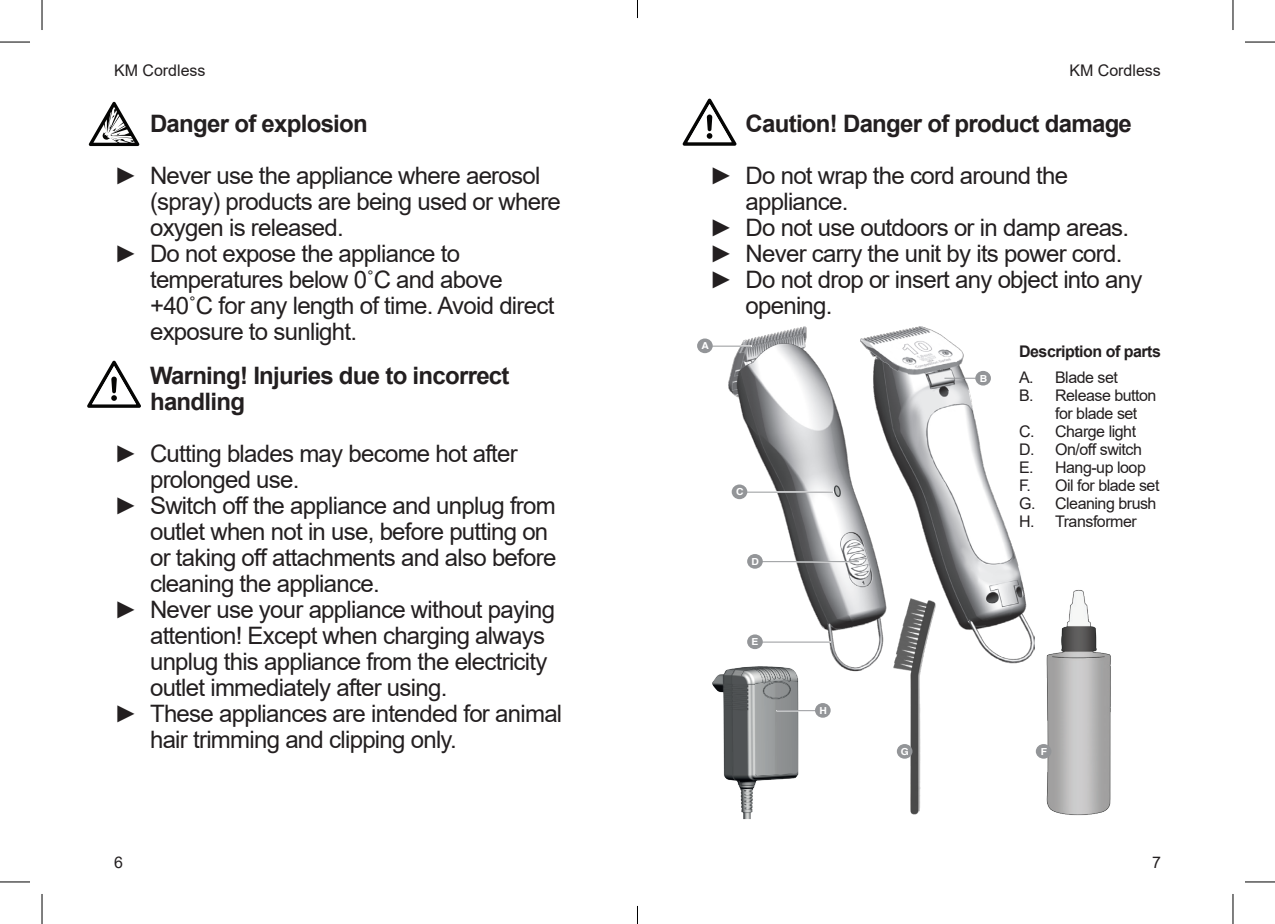
<style>
.page{position:relative;width:1275px;height:924px;background:#fff}
.page>*{position:absolute;margin:0;border:0;box-sizing:border-box;transform-origin:0 0}
.t1{font:24px "Arial";letter-spacing:-.03em;color:#231f20}
.t2{font:700 24px/26px "Arial";letter-spacing:-.03em;color:#231f20}
.t3{font:16px "Arial";letter-spacing:-.03em;color:#231f20}
.t4{font:16px "Arial";color:#231f20}
.t5{font:700 16px "Arial";letter-spacing:-.03em;color:#231f20}
.t6{font:700 9.6px "Helvetica";color:#fff;scale:1.07 1}
</style>
<div class="page">
<img style="left:896px;top:719px;width:25px;height:96px">
<svg style="left:89px;top:102px;width:50px;height:44px"></svg>
<svg style="left:87px;top:360px;width:54px;height:47px"></svg>
<svg style="left:682px;top:99px;width:54px;height:47px"></svg>
<img style="left:1041px;top:590px;width:70px;height:226px">
<img style="left:728px;top:326px;width:132px;height:393px">
<img style="left:860px;top:326px;width:174px;height:393px">
<img style="left:712px;top:665px;width:86px;height:153px">
<hr style="left:704px;top:345px;width:47px;height:2px;background:#fff">
<hr style="left:705px;top:345px;width:46px;height:1px;background:#939598">
<hr style="left:754px;top:560px;width:105px;height:2px;background:#fff">
<hr style="left:755px;top:561px;width:104px;height:1px;background:#939598">
<hr style="left:754px;top:640px;width:77px;height:2px;background:#fff">
<hr style="left:755px;top:641px;width:75px;height:1px;background:#939598">
<div style="left:697px;top:338px;width:15px;height:15px;background:#939598;border-radius:50%"></div>
<div style="left:747px;top:553px;width:16px;height:15px;background:#939598;border-radius:50%"></div>
<hr style="left:739px;top:491px;width:94px;height:2px;background:#fff">
<hr style="left:740px;top:491px;width:93px;height:1px;background:#939598">
<div style="left:731px;top:484px;width:16px;height:15px;background:#939598;border-radius:50%"></div>
<div style="left:747px;top:634px;width:16px;height:14px;background:#939598;border-radius:50%"></div>
<div style="left:1035px;top:743px;width:16px;height:15px;background:#939598;border-radius:50%"></div>
<div style="left:897px;top:743px;width:15px;height:15px;background:#939598;border-radius:50%"></div>
<hr style="left:944px;top:378px;width:34px;height:1px;background:#939598">
<div style="left:975px;top:371px;width:16px;height:14px;background:#939598;border-radius:50%"></div>
<hr style="left:776px;top:709px;width:47px;height:2px;background:#fff">
<hr style="left:777px;top:710px;width:46px;height:1px;background:#939598">
<div style="left:815px;top:702px;width:15px;height:15px;background:#939598;border-radius:50%"></div>
<svg style="left:832px;top:484px;width:9px;height:14px"></svg>
<hr style="left:0;top:42px;width:30px;height:1px;background:#000">
<hr style="left:1245px;top:42px;width:30px;height:1px;background:#000">
<hr style="left:0;top:881px;width:30px;height:1px;background:#000">
<hr style="left:1245px;top:881px;width:30px;height:1px;background:#000">
<hr style="left:42px;top:0;width:1px;height:30px;background:#000">
<hr style="left:42px;top:893px;width:1px;height:30px;background:#000">
<hr style="left:1232px;top:0;width:1px;height:30px;background:#000">
<hr style="left:1232px;top:893px;width:1px;height:30px;background:#000">
<svg style="left:637px;top:0;width:1px;height:18px"></svg>
<svg style="left:637px;top:905px;width:1px;height:18px"></svg>
<p class="t4" style="left:114px;top:59px;width:93px">KM Cordless</p>
<p class="t4" style="left:1069px;top:59px;width:93px">KM Cordless</p>
<p class="t2" style="left:150px;top:110px;width:219px">Danger of explosion</p>
<p class="t1" style="left:114px;top:159px;width:428px">► Never use the appliance where aerosol</p>
<p class="t1" style="left:150px;top:185px;width:412px">(spray) products are being used or where</p>
<p class="t1" style="left:150px;top:211px;width:195px">oxygen is released.</p>
<p class="t1" style="left:114px;top:236px;width:347px">► Do not expose the appliance to</p>
<p class="t1" style="left:150px;top:262px;width:354px">temperatures below 0˚C and above</p>
<p class="t1" style="left:150px;top:288px;width:406px">+40˚C for any length of time. Avoid direct</p>
<p class="t1" style="left:150px;top:314px;width:209px">exposure to sunlight.</p>
<p class="t2" style="left:150px;top:362px;width:361px">Warning! Injuries due to incorrect handling</p>
<p class="t1" style="left:114px;top:436px;width:405px">► Cutting blades may become hot after</p>
<p class="t1" style="left:150px;top:462px;width:151px">prolonged use.</p>
<p class="t1" style="left:114px;top:488px;width:443px">► Switch off the appliance and unplug from</p>
<p class="t1" style="left:150px;top:514px;width:400px">outlet when not in use, before putting on</p>
<p class="t1" style="left:150px;top:540px;width:408px">or taking off attachments and also before</p>
<p class="t1" style="left:150px;top:566px;width:231px">cleaning the appliance.</p>
<p class="t1" style="left:114px;top:592px;width:442px">► Never use your appliance without paying</p>
<p class="t1" style="left:150px;top:618px;width:396px">attention! Except when charging always</p>
<p class="t1" style="left:150px;top:644px;width:399px">unplug this appliance from the electricity</p>
<p class="t1" style="left:150px;top:670px;width:299px">outlet immediately after using.</p>
<p class="t1" style="left:114px;top:696px;width:450px">► These appliances are intended for animal</p>
<p class="t1" style="left:150px;top:722px;width:308px">hair trimming and clipping only.</p>
<p class="t2" style="left:745px;top:110px;width:388px">Caution! Danger of product damage</p>
<p class="t1" style="left:709px;top:159px;width:360px">► Do not wrap the cord around the</p>
<p class="t1" style="left:745px;top:185px;width:104px">appliance.</p>
<p class="t1" style="left:709px;top:211px;width:421px">► Do not use outdoors or in damp areas.</p>
<p class="t1" style="left:709px;top:236px;width:414px">► Never carry the unit by its power cord.</p>
<p class="t1" style="left:709px;top:262px;width:434px">► Do not drop or insert any object into any</p>
<p class="t1" style="left:745px;top:288px;width:89px">opening.</p>
<p class="t5" style="left:1019px;top:340px;width:143px">Description of parts</p>
<p class="t3" style="left:1019px;top:366px;width:100px">A. Blade set</p>
<p class="t3" style="left:1019px;top:384px;width:139px">B. Release button</p>
<p class="t3" style="left:1055px;top:402px;width:84px">for blade set</p>
<p class="t3" style="left:1019px;top:420px;width:118px">C. Charge light</p>
<p class="t3" style="left:1019px;top:438px;width:124px">D. On/off switch</p>
<p class="t3" style="left:1019px;top:456px;width:128px">E. Hang-up loop</p>
<p class="t3" style="left:1019px;top:474px;width:142px">F. Oil for blade set</p>
<p class="t3" style="left:1019px;top:492px;width:139px">G. Cleaning brush</p>
<p class="t3" style="left:1019px;top:510px;width:119px">H. Transformer</p>
<p class="t6" style="left:701px;top:340px;width:8px">A</p>
<p class="t6" style="left:979px;top:372px;width:8px">B</p>
<p class="t6" style="left:736px;top:485px;width:8px">C</p>
<p class="t6" style="left:751px;top:555px;width:8px">D</p>
<p class="t6" style="left:751px;top:635px;width:8px">E</p>
<p class="t6" style="left:819px;top:704px;width:8px">H</p>
<p class="t6" style="left:901px;top:745px;width:9px">G</p>
<p class="t6" style="left:1040px;top:745px;width:7px">F</p>
<p class="t3" style="left:114px;top:851px;width:10px">6</p>
<p class="t3" style="left:1152px;top:851px;width:10px">7</p>
</div>
